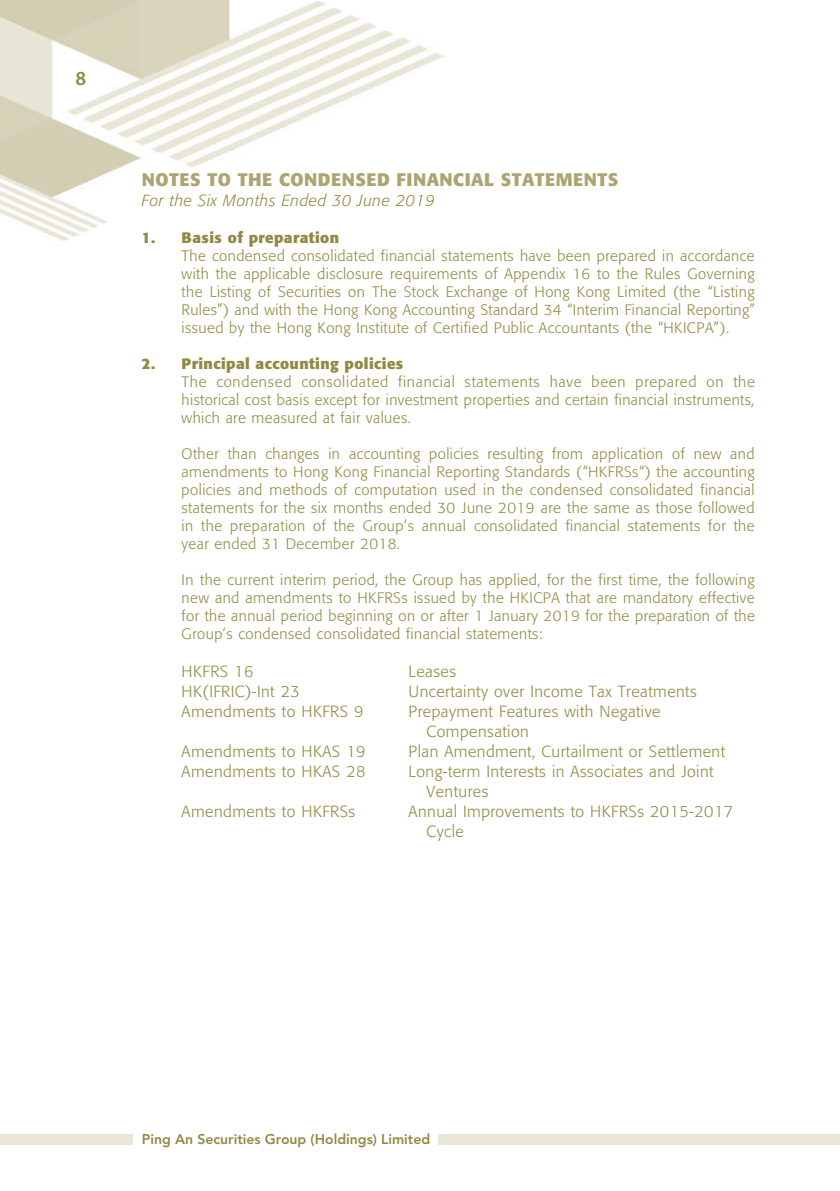
<style>
.page{position:relative;width:840px;height:1191px;background:#fff}
.page>*{position:absolute;margin:0;border:0;box-sizing:border-box;transform-origin:0 0}
.t1{font:600 20px "Myriad Pro";color:#918a44}
.t2{font:700 18px "Formata";letter-spacing:.03em;color:#aca572}
.t3{font:300 16px/20px "Formata";letter-spacing:.03em;color:#918a44}
.t4{font:italic 300 16px "Formata";letter-spacing:.03em;color:#918a44}
.t5{font:300 15px/18px "Formata";letter-spacing:.03em;color:#918a44;text-align:justify}
.t6{font:700 15px "Formata";letter-spacing:.03em;color:#918a44}
.t7{font:800 14px "Avenir LT Std";color:#918a44}
</style>
<div class="page">
<img style="left:0;top:0;width:444px;height:241px">
<div style="left:0;top:1134px;width:133px;height:10px;background:#e9e6d8"></div>
<div style="left:438px;top:1134px;width:401px;height:10px;background:#e9e6d8"></div>
<h1 class="t1" style="left:75px;top:66px;width:12px">8</h1>
<p class="t2" style="left:142px;top:168px;width:478px">NOTES TO THE CONDENSED FINANCIAL STATEMENTS</p>
<p class="t4" style="left:142px;top:191px;width:294px">For the Six Months Ended 30 June 2019</p>
<p class="t6" style="left:142px;top:228px;width:198px">1. Basis of preparation</p>
<p class="t5" style="left:181px;top:247px;width:574px">The condensed consolidated financial statements have been prepared in accordance with the applicable disclosure requirements of Appendix 16 to the Rules Governing the Listing of Securities on The Stock Exchange of Hong Kong Limited (the “Listing Rules”) and with the Hong Kong Accounting Standard 34 “Interim Financial Reporting” issued by the Hong Kong Institute of Certified Public Accountants (the “HKICPA”).</p>
<p class="t6" style="left:142px;top:354px;width:263px">2. Principal accounting policies</p>
<p class="t5" style="left:181px;top:373px;width:574px">The condensed consolidated financial statements have been prepared on the historical cost basis except for investment properties and certain financial instruments, which are measured at fair values.</p>
<p class="t5" style="left:181px;top:445px;width:574px">Other than changes in accounting policies resulting from application of new and amendments to Hong Kong Financial Reporting Standards (“HKFRSs“) the accounting policies and methods of computation used in the condensed consolidated financial statements for the six months ended 30 June 2019 are the same as those followed in the preparation of the Group’s annual consolidated financial statements for the year ended 31 December 2018.</p>
<p class="t5" style="left:181px;top:571px;width:574px">In the current interim period, the Group has applied, for the first time, the following new and amendments to HKFRSs issued by the HKICPA that are mandatory effective for the annual period beginning on or after 1 January 2019 for the preparation of the Group’s condensed consolidated financial statements:</p>
<p class="t3" style="left:181px;top:661px;width:73px">HKFRS 16</p>
<p class="t3" style="left:408px;top:661px;width:49px">Leases</p>
<p class="t3" style="left:181px;top:681px;width:120px">HK(IFRIC)-Int 23</p>
<p class="t3" style="left:408px;top:681px;width:289px">Uncertainty over Income Tax Treatments</p>
<p class="t3" style="left:181px;top:701px;width:183px">Amendments to HKFRS 9</p>
<p class="t3" style="left:426px;top:701px;width:235px;text-indent:-18px">Prepayment Features with Negative<br>Compensation</p>
<p class="t3" style="left:181px;top:741px;width:185px">Amendments to HKAS 19</p>
<p class="t3" style="left:408px;top:741px;width:318px">Plan Amendment, Curtailment or Settlement</p>
<p class="t3" style="left:181px;top:761px;width:185px">Amendments to HKAS 28</p>
<p class="t3" style="left:426px;top:761px;width:288px;text-indent:-18px">Long-term Interests in Associates and Joint<br>Ventures</p>
<p class="t3" style="left:181px;top:801px;width:175px">Amendments to HKFRSs</p>
<p class="t3" style="left:426px;top:801px;width:308px;text-indent:-18px">Annual Improvements to HKFRSs 2015-2017<br>Cycle</p>
<p class="t7" style="left:142px;top:1131px;width:290px">Ping An Securities Group (Holdings) Limited</p>
</div>
